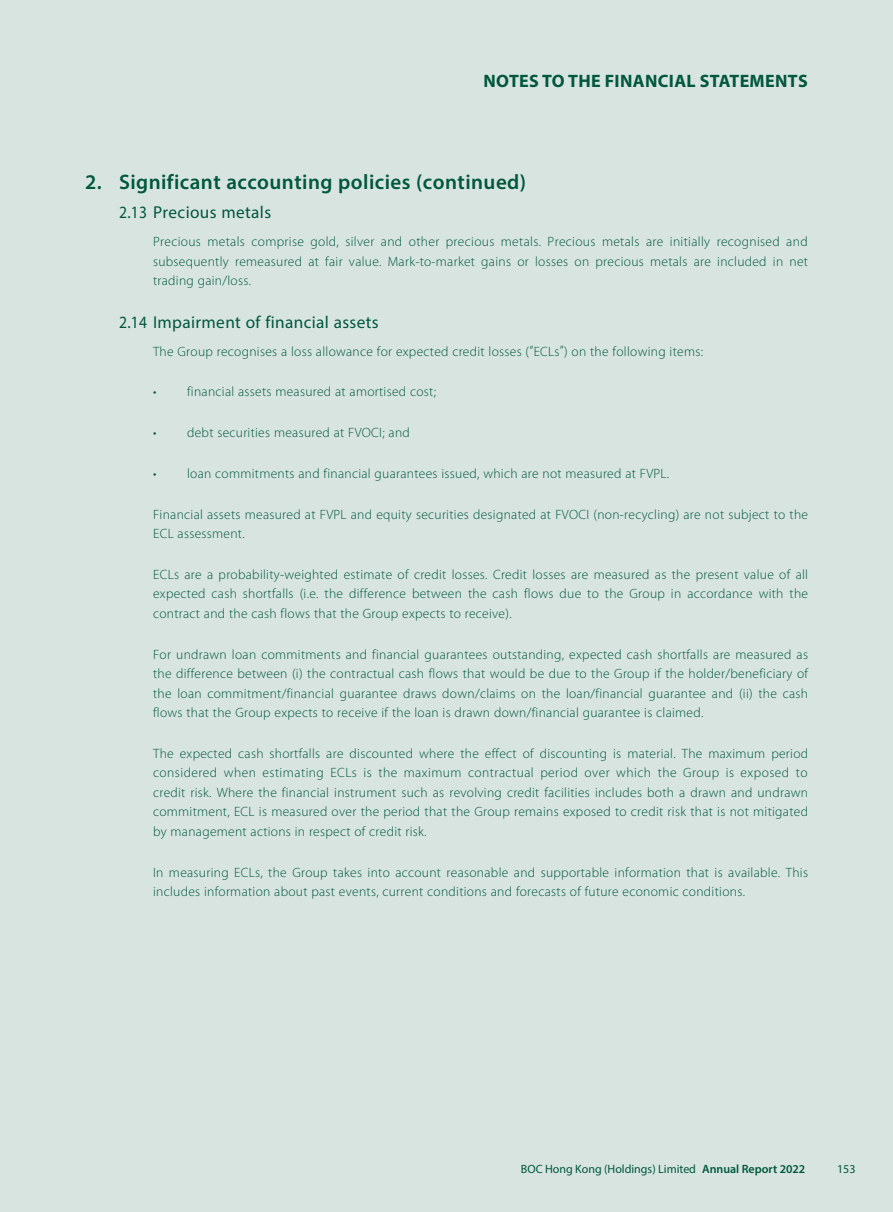
<style>
.page{position:relative;width:893px;height:1212px;background:#d7e4e0}
.page>*{position:absolute;margin:0;border:0;box-sizing:border-box;transform-origin:0 0}
.t1{font:600 21px "Myriad Pro";letter-spacing:.02em;color:#00573c}
.t2{font:700 18px "Myriad Pro";letter-spacing:.02em;color:#00573c}
.t3{font:17.25px "Myriad Pro";letter-spacing:.02em;color:#00573c;scale:.9 1}
.t4{font:300 13.5px/19.5px "Myriad Pro";letter-spacing:.02em;color:#00573c;text-align:justify}
.t5{font:12px "Myriad Pro";color:#00573c}
.s1{font-weight:600}
</style>
<div class="page">
<h2 class="t2" style="left:483px;top:70px;width:326px">NOTES TO THE FINANCIAL STATEMENTS</h2>
<h1 class="t1" style="left:85px;top:168px;width:443px">2. Significant accounting policies (continued)</h1>
<p class="t3" style="left:119px;top:202px;width:170px">2.13 Precious metals</p>
<p class="t4" style="left:153px;top:232px;width:656px">Precious metals comprise gold, silver and other precious metals. Precious metals are initially recognised and subsequently remeasured at fair value. Mark-to-market gains or losses on precious metals are included in net trading gain/loss.</p>
<p class="t3" style="left:119px;top:311px;width:290px">2.14 Impairment of financial assets</p>
<p class="t4" style="left:153px;top:342px;width:551px">The Group recognises a loss allowance for expected credit losses (“ECLs”) on the following items:</p>
<p class="t4" style="left:153px;top:382px;width:284px">• financial assets measured at amortised cost;</p>
<p class="t4" style="left:153px;top:423px;width:258px">• debt securities measured at FVOCI; and</p>
<p class="t4" style="left:153px;top:464px;width:518px">• loan commitments and financial guarantees issued, which are not measured at FVPL.</p>
<p class="t4" style="left:153px;top:505px;width:656px">Financial assets measured at FVPL and equity securities designated at FVOCI (non-recycling) are not subject to the<br>ECL assessment.</p>
<p class="t4" style="left:153px;top:565px;width:656px">ECLs are a probability-weighted estimate of credit losses. Credit losses are measured as the present value of all expected cash shortfalls (i.e. the difference between the cash flows due to the Group in accordance with the contract and the cash flows that the Group expects to receive).</p>
<p class="t4" style="left:153px;top:645px;width:656px">For undrawn loan commitments and financial guarantees outstanding, expected cash shortfalls are measured as the difference between (i) the contractual cash flows that would be due to the Group if the holder/beneficiary of the loan commitment/financial guarantee draws down/claims on the loan/financial guarantee and (ii) the cash flows that the Group expects to receive if the loan is drawn down/financial guarantee is claimed.</p>
<p class="t4" style="left:153px;top:744px;width:657px">The expected cash shortfalls are discounted where the effect of discounting is material. The maximum period considered when estimating ECLs is the maximum contractual period over which the Group is exposed to credit risk. Where the financial instrument such as revolving credit facilities includes both a drawn and undrawn commitment, ECL is measured over the period that the Group remains exposed to credit risk that is not mitigated by management actions in respect of credit risk.</p>
<p class="t4" style="left:153px;top:863px;width:656px">In measuring ECLs, the Group takes into account reasonable and supportable information that is available. This includes information about past events, current conditions and forecasts of future economic conditions.</p>
<p class="t5" style="left:521px;top:1161px;width:286px">BOC Hong Kong (Holdings) Limited <span class="s1">Annual Report 2022</span></p>
<p class="t5" style="left:837px;top:1161px;width:20px">153</p>
</div>
